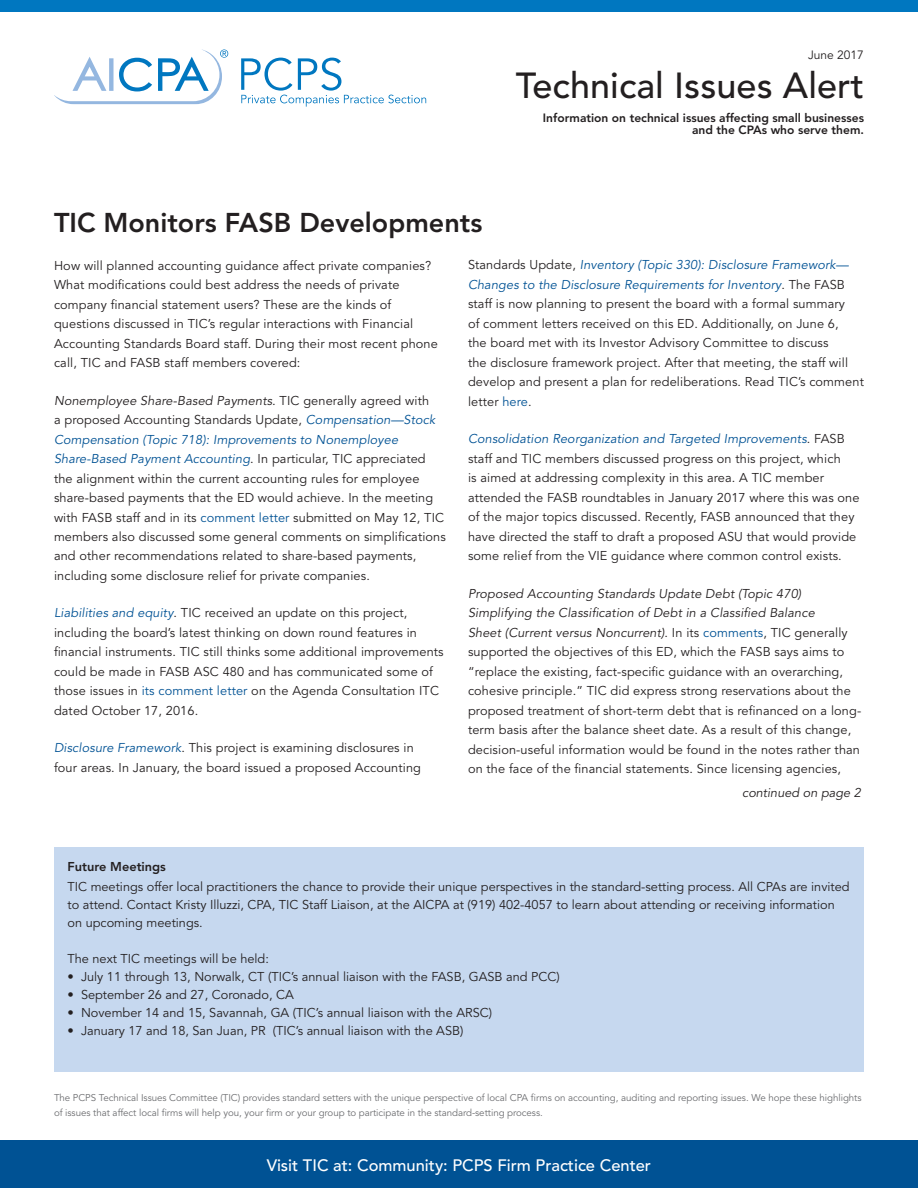
<style>
.page{position:relative;width:918px;height:1188px;background:#fff}
.page>*{position:absolute;margin:0;border:0;box-sizing:border-box;transform-origin:0 0}
.t1{font:500 36px "Avenir";letter-spacing:.005em;color:#231f20}
.t2{font:800 27px "Avenir";color:#231f20}
.t3{font:500 16.5px "Avenir";color:#fff}
.t4{font:12.75px/19.5px "Avenir";letter-spacing:.01em;color:#231f20}
.t5{font:italic 12.75px "Avenir";color:#231f20}
.t6{font:800 12.75px "Avenir";color:#231f20}
.t7{font:800 12px/12px "Avenir";color:#231f20;text-align:right}
.t8{font:12px "Avenir";color:#231f20}
.t9{font:9.75px/15px "Avenir";letter-spacing:-.005em;color:#6c6d70}
.s1{font-style:italic}
.s2{font-style:italic;color:#005294}
.s3{color:#005294}
</style>
<div class="page">
<div style="left:0;top:1141px;width:918px;height:47px;background:#005294"></div>
<svg style="left:241px;top:58px;width:185px;height:49px"></svg>
<svg style="left:54px;top:50px;width:174px;height:54px"></svg>
<div style="left:0;top:0;width:918px;height:12px;background:#0077c0"></div>
<div style="left:54px;top:848px;width:810px;height:224px;background:#c6d8ef"></div>
<p class="t8" style="left:808px;top:48px;width:57px">June 2017</p>
<h1 class="t1" style="left:516px;top:65px;width:350px">Technical Issues Alert</h1>
<p class="t7" style="left:543px;top:111px;width:323px">Information on technical issues affecting small businesses and the CPAs who serve them.</p>
<h2 class="t2" style="left:54px;top:207px;width:430px">TIC Monitors FASB Developments</h2>
<p class="t4" style="left:54px;top:256px;width:385px">How will planned accounting guidance affect private companies?<br>What modifications could best address the needs of private company financial statement users? These are the kinds of questions discussed in TIC’s regular interactions with Financial Accounting Standards Board staff. During their most recent phone call, TIC and FASB staff members covered:</p>
<p class="t4" style="left:54px;top:391px;width:393px"><span class="s1">Nonemployee Share-Based Payments.</span> TIC generally agreed with<br>a proposed Accounting Standards Update, <span class="s2">Compensation—Stock Compensation (Topic 718): Improvements to Nonemployee Share-Based Payment Accounting</span>. In particular, TIC appreciated the alignment within the current accounting rules for employee share-based payments that the ED would achieve. In the meeting with FASB staff and in its <span class="s3">comment letter</span> submitted on May 12, TIC members also discussed some general comments on simplifications and other recommendations related to share-based payments, including some disclosure relief for private companies.</p>
<p class="t4" style="left:54px;top:604px;width:391px"><span class="s2">Liabilities and equity</span>. TIC received an update on this project, including the board’s latest thinking on down round features in financial instruments. TIC still thinks some additional improvements could be made in FASB ASC 480 and has communicated some of those issues in <span class="s3">its comment letter</span> on the Agenda Consultation ITC dated October 17, 2016.</p>
<p class="t4" style="left:54px;top:739px;width:369px"><span class="s2">Disclosure Framework</span>. This project is examining disclosures in four areas. In January, the board issued a proposed Accounting</p>
<p class="t4" style="left:468px;top:256px;width:397px">Standards Update, <span class="s2">Inventory (Topic 330): Disclosure Framework— Changes to the Disclosure Requirements for Inventory</span>. The FASB staff is now planning to present the board with a formal summary<br>of comment letters received on this ED. Additionally, on June 6,<br>the board met with its Investor Advisory Committee to discuss<br>the disclosure framework project. After that meeting, the staff will develop and present a plan for redeliberations. Read TIC’s comment letter <span class="s3">here</span>.</p>
<p class="t4" style="left:468px;top:430px;width:393px"><span class="s2">Consolidation Reorganization and Targeted Improvements</span>. FASB staff and TIC members discussed progress on this project, which<br>is aimed at addressing complexity in this area. A TIC member attended the FASB roundtables in January 2017 where this was one of the major topics discussed. Recently, FASB announced that they have directed the staff to draft a proposed ASU that would provide some relief from the VIE guidance where common control exists.</p>
<p class="t4" style="left:468px;top:584px;width:395px"><span class="s1">Proposed Accounting Standards Update Debt (Topic 470)<br>Simplifying the Classification of Debt in a Classified Balance<br>Sheet (Current versus Noncurrent)</span>. In its <span class="s3">comments</span>, TIC generally supported the objectives of this ED, which the FASB says aims to “replace the existing, fact-specific guidance with an overarching, cohesive principle.” TIC did express strong reservations about the proposed treatment of short-term debt that is refinanced on a long&shy;term basis after the balance sheet date. As a result of this change, decision-useful information would be found in the notes rather than on the face of the financial statements. Since licensing agencies,</p>
<p class="t5" style="left:742px;top:786px;width:120px">continued on page 2</p>
<p class="t6" style="left:68px;top:859px;width:100px">Future Meetings</p>
<p class="t4" style="left:68px;top:878px;width:784px;line-height:18px">TIC meetings offer local practitioners the chance to provide their unique perspectives in the standard-setting process. All CPAs are invited to attend. Contact Kristy Illuzzi, CPA, TIC Staff Liaison, at the AICPA at (919) 402-4057 to learn about attending or receiving information on upcoming meetings.</p>
<p class="t4" style="left:68px;top:949px;width:203px">The next TIC meetings will be held:</p>
<p class="t4" style="left:68px;top:967px;width:494px">• July 11 through 13, Norwalk, CT (TIC’s annual liaison with the FASB, GASB and PCC)</p>
<p class="t4" style="left:68px;top:985px;width:228px">• September 26 and 27, Coronado, CA</p>
<p class="t4" style="left:68px;top:1003px;width:426px">• November 14 and 15, Savannah, GA (TIC’s annual liaison with the ARSC)</p>
<p class="t4" style="left:68px;top:1021px;width:398px">• January 17 and 18, San Juan, PR (TIC’s annual liaison with the ASB)</p>
<p class="t9" style="left:54px;top:1091px;width:809px">The PCPS Technical Issues Committee (TIC) provides standard setters with the unique perspective of local CPA firms on accounting, auditing and reporting issues. We hope these highlights of issues that affect local firms will help you, your firm or your group to participate in the standard-setting process.</p>
<p class="t3" style="left:267px;top:1155px;width:386px">Visit TIC at: Community: PCPS Firm Practice Center</p>
</div>
